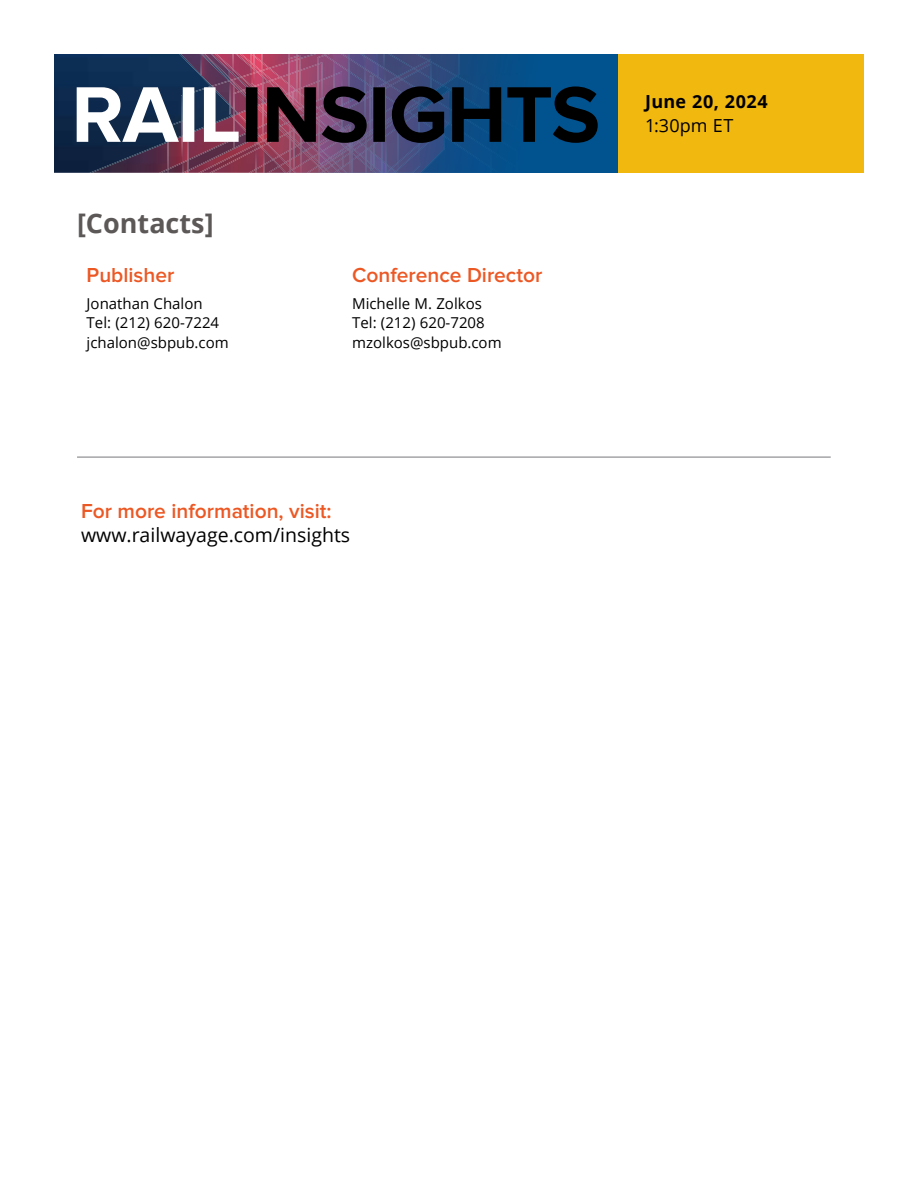
<style>
.page{position:relative;width:918px;height:1188px;background:#fff}
.page>*{position:absolute;margin:0;border:0;box-sizing:border-box;transform-origin:0 0}
.t1{font:700 27px "Open Sans";color:#5d5858}
.t2{font:600 21px "Proxima Nova";color:#ec5824}
.t3{font:19.5px "Open Sans";color:#000}
.t4{font:700 18px "Open Sans";letter-spacing:.02em;color:#000}
.t5{font:18px "Open Sans";letter-spacing:.01em;color:#000}
.t6{font:15px/19.5px "Open Sans";color:#000}
</style>
<div class="page">
<div style="left:619px;top:54px;width:245px;height:119px;background:#f1b80f"></div>
<svg style="left:54px;top:54px;width:564px;height:119px"></svg>
<img style="left:77px;top:54px;width:521px;height:119px">
<hr style="left:77px;top:457px;width:754px;height:1px;background:#77787b">
<h1 class="t1" style="left:77px;top:204px;width:138px">[Contacts]</h1>
<h2 class="t2" style="left:87px;top:263px;width:89px">Publisher</h2>
<p class="t6" style="left:87px;top:293px;width:144px">Jonathan Chalon<br>Tel: (212) 620-7224 jchalon@sbpub.com</p>
<h2 class="t2" style="left:352px;top:263px;width:192px">Conference Director</h2>
<p class="t6" style="left:352px;top:293px;width:151px">Michelle M. Zolkos<br>Tel: (212) 620-7208 mzolkos@sbpub.com</p>
<h2 class="t2" style="left:81px;top:499px;width:252px">For more information, visit:</h2>
<h3 class="t3" style="left:81px;top:522px;width:271px">www.railwayage.com/insights</h3>
<p class="t4" style="left:645px;top:89px;width:124px">June 20, 2024</p>
<p class="t5" style="left:645px;top:113px;width:90px">1:30pm ET</p>
</div>
